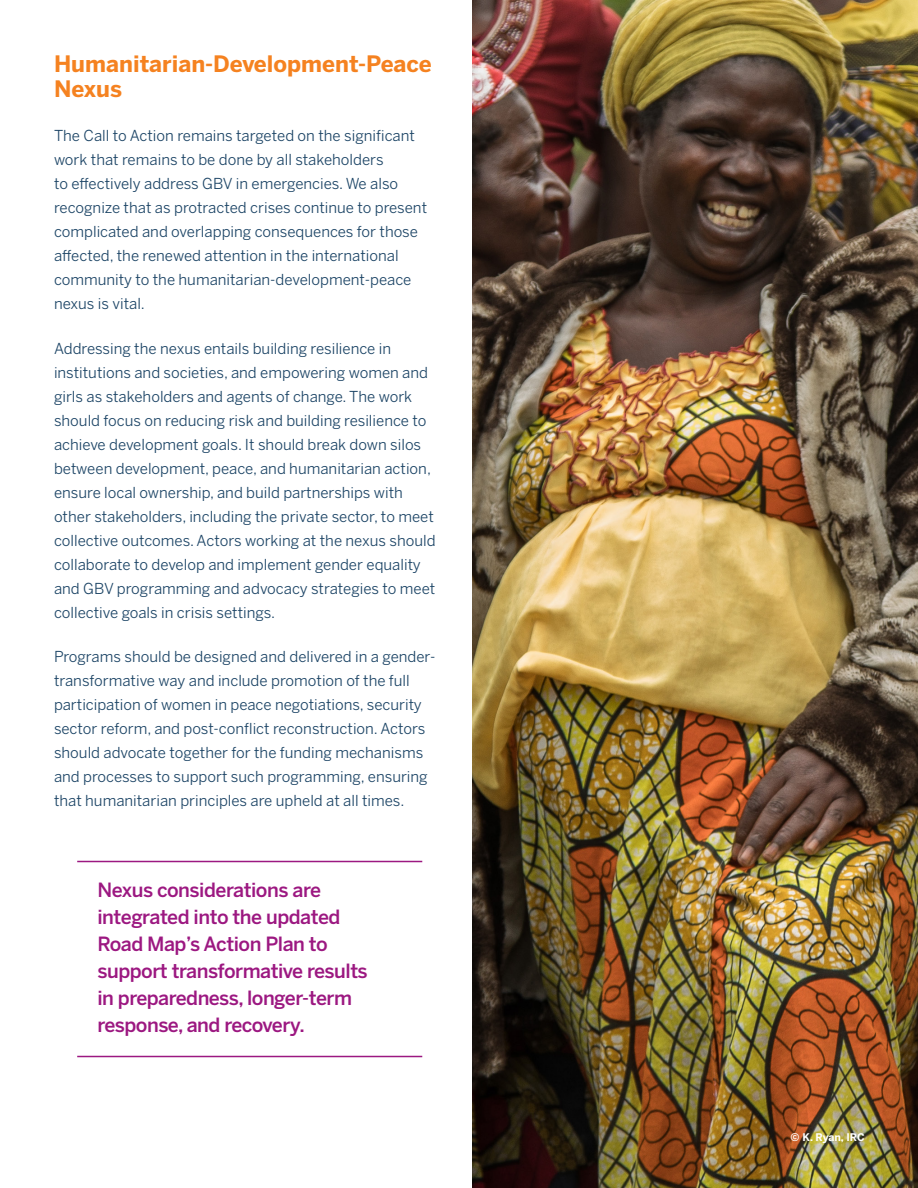
<style>
.page{position:relative;width:918px;height:1188px;background:#fff}
.page>*{position:absolute;margin:0;border:0;box-sizing:border-box;transform-origin:0 0}
.t1{font:700 22.5px/25.5px "Benton Sans";color:#f58220}
.Call_Out_Purple_Top{font:500 19.5px/27px "Benton Sans";letter-spacing:-.025em;color:#9c1881}
.t2{font:15px/24px "Benton Sans";color:#1d4566}
.t3{font:700 10.5px "Benton Sans";letter-spacing:-.01em;color:#fff}
</style>
<div class="page">
<hr style="left:77px;top:1056px;width:345px;height:1px;background:#9c1881">
<hr style="left:77px;top:861px;width:345px;height:1px;background:#9c1881">
<img style="left:472px;top:0;width:446px;height:1188px">
<p class="t1" style="left:54px;top:50px;width:379px">Humanitarian-Development-Peace<br>Nexus</p>
<p class="t2" style="left:54px;top:124px;width:375px">The Call to Action remains targeted on the significant work that remains to be done by all stakeholders<br>to effectively address GBV in emergencies. We also recognize that as protracted crises continue to present complicated and overlapping consequences for those affected, the renewed attention in the international community to the humanitarian-development-peace nexus is vital.</p>
<p class="t2" style="left:54px;top:336px;width:383px">Addressing the nexus entails building resilience in institutions and societies, and empowering women and girls as stakeholders and agents of change. The work should focus on reducing risk and building resilience to achieve development goals. It should break down silos between development, peace, and humanitarian action, ensure local ownership, and build partnerships with other stakeholders, including the private sector, to meet collective outcomes. Actors working at the nexus should collaborate to develop and implement gender equality and GBV programming and advocacy strategies to meet collective goals in crisis settings.</p>
<p class="t2" style="left:54px;top:644px;width:383px">Programs should be designed and delivered in a gender&shy;transformative way and include promotion of the full participation of women in peace negotiations, security sector reform, and post-conflict reconstruction. Actors should advocate together for the funding mechanisms and processes to support such programming, ensuring that humanitarian principles are upheld at all times.</p>
<p class="Call_Out_Purple_Top" style="left:97px;top:876px;width:272px">Nexus considerations are integrated into the updated<br>Road Map’s Action Plan to support transformative results in preparedness, longer-term response, and recovery.</p>
<p class="t3" style="left:791px;top:1131px;width:76px">© K. Ryan, IRC</p>
</div>
